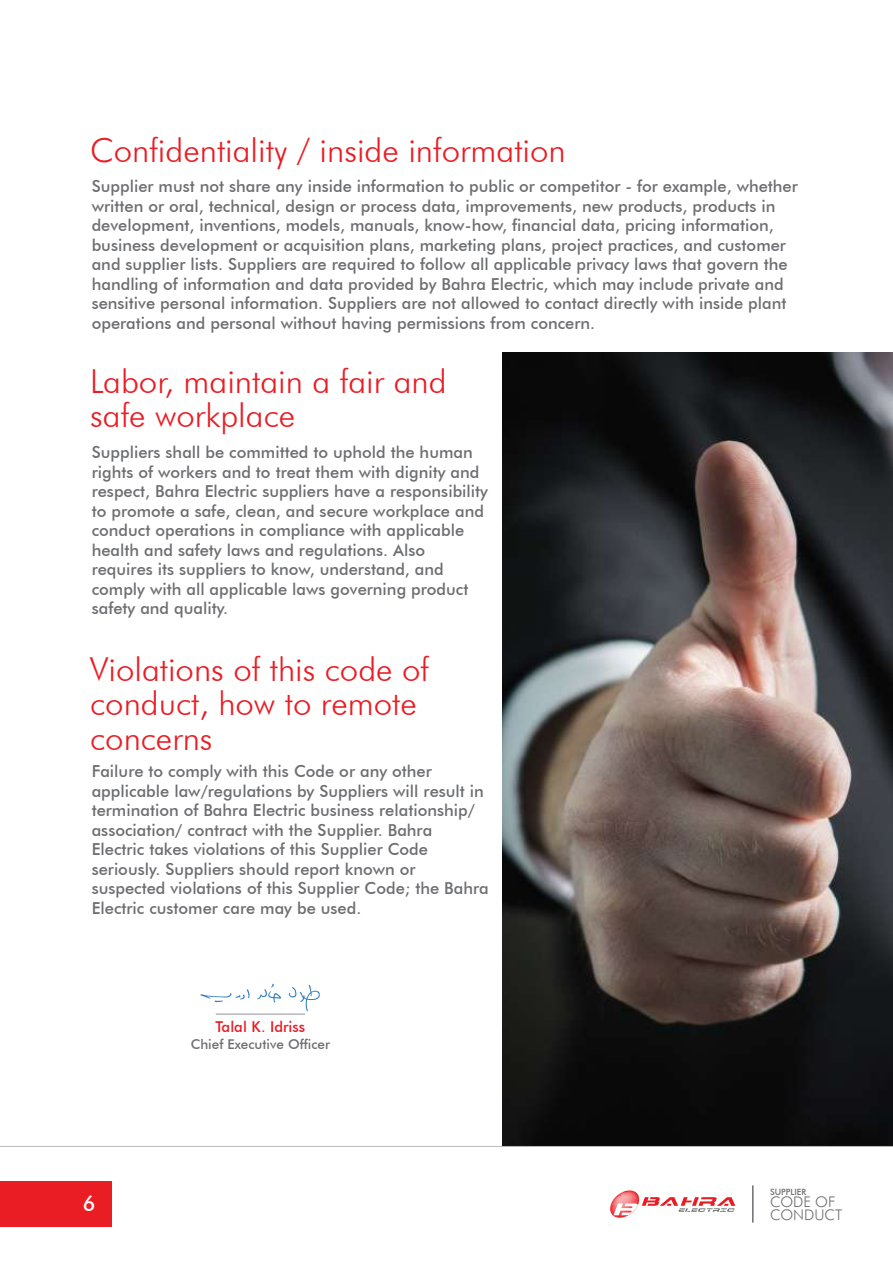
<style>
.page{position:relative;width:893px;height:1263px;background:#fff}
.page>*{position:absolute;margin:0;border:0;box-sizing:border-box;transform-origin:0 0}
.t1{font:300 33px/34.5px "Futura BT";color:#ea1c24}
.t2{font:500 21px "Futura BT";color:#fff}
.t3{font:500 16.5px/19.5px "Futura BT";color:#6d6e71}
.t4{font:500 15px "Futura BT";color:#ea1c24}
.t5{font:300 14.7px/12.3px "Futura BT";color:#6d6e71}
.t6{font:500 13.5px "Futura BT";color:#6d6e71}
.t7{font:500 8.7px "Futura BT";color:#6d6e71}
</style>
<div class="page">
<img style="left:502px;top:352px;width:391px;height:794px">
<hr style="left:752px;top:1185px;width:2px;height:37px;background:#6d6e71">
<hr style="left:0;top:1146px;width:893px;height:1px;background:#b9bbbd">
<hr style="left:216px;top:1014px;width:89px;height:1px;background:#909295">
<div style="left:0;top:1182px;width:111px;height:45px;background:#ea1c24"></div>
<svg style="left:610px;top:1190px;width:125px;height:28px"></svg>
<svg style="left:201px;top:984px;width:119px;height:27px"></svg>
<h1 class="t1" style="left:90px;top:132px;width:477px">Confidentiality / inside information</h1>
<p class="t3" style="left:92px;top:177px;width:708px">Supplier must not share any inside information to public or competitor - for example, whether written or oral, technical, design or process data, improvements, new products, products in development, inventions, models, manuals, know-how, financial data, pricing information, business development or acquisition plans, marketing plans, project practices, and customer and supplier lists. Suppliers are required to follow all applicable privacy laws that govern the handling of information and data provided by Bahra Electric, which may include private and sensitive personal information. Suppliers are not allowed to contact directly with inside plant operations and personal without having permissions from concern.</p>
<h1 class="t1" style="left:90px;top:364px;width:358px">Labor, maintain a fair and safe workplace</h1>
<p class="t3" style="left:92px;top:442px;width:398px">Suppliers shall be committed to uphold the human rights of workers and to treat them with dignity and respect, Bahra Electric suppliers have a responsibility to promote a safe, clean, and secure workplace and conduct operations in compliance with applicable health and safety laws and regulations. Also requires its suppliers to know, understand, and comply with all applicable laws governing product safety and quality.</p>
<h1 class="t1" style="left:90px;top:651px;width:340px">Violations of this code of conduct, how to remote concerns</h1>
<p class="t3" style="left:92px;top:761px;width:398px">Failure to comply with this Code or any other applicable law/regulations by Suppliers will result in termination of Bahra Electric business relationship/ association/ contract with the Supplier. Bahra Electric takes violations of this Supplier Code seriously. Suppliers should report known or suspected violations of this Supplier Code; the Bahra Electric customer care may be used.</p>
<p class="t2" style="left:83px;top:1190px;width:14px">6</p>
<p class="t4" style="left:215px;top:1018px;width:91px">Talal K. Idriss</p>
<p class="t6" style="left:191px;top:1036px;width:141px">Chief Executive Officer</p>
<p class="t7" style="left:770px;top:1186px;width:38px">SUPPLIER</p>
<p class="t5" style="left:770px;top:1196px;width:74px">CODE OF<br>CONDUCT</p>
</div>
